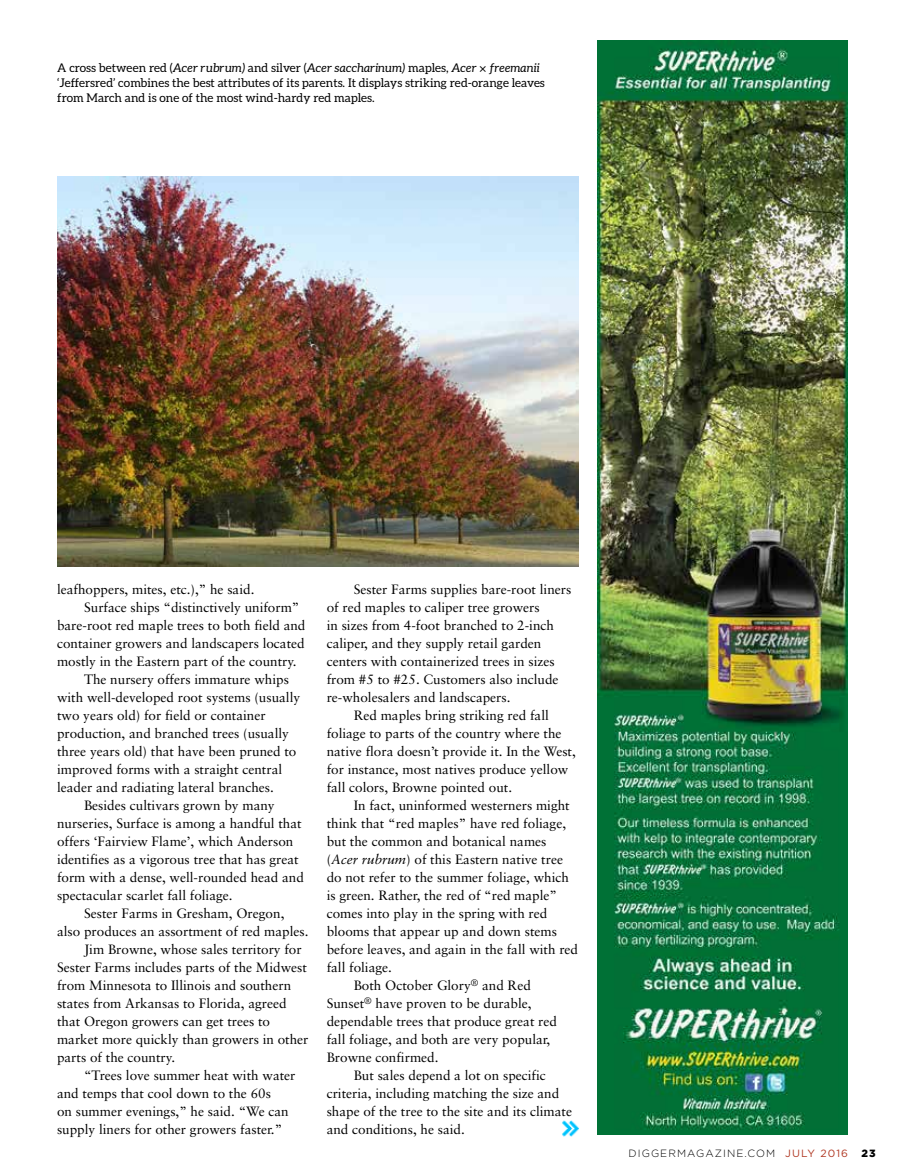
<style>
.page{position:relative;width:905px;height:1175px;background:#fff}
.page>*{position:absolute;margin:0;border:0;box-sizing:border-box;transform-origin:0 0}
.t1{font:13.5px "Sabon";color:#000}
.t2{font:12px/15px "Aleo";color:#000}
.t3{font:300 10.5px "Gotham";letter-spacing:.1em;color:#000}
.t4{font:900 10.5px "Gotham";color:#000}
.s1{font-style:italic}
.s2{font-family:"Sabon";font-size:13.5px}
.s3{font-weight:400;color:#b03823}
</style>
<div class="page">
<img style="left:597px;top:40px;width:250px;height:1094px">
<img style="left:562px;top:1120px;width:17px;height:17px">
<img style="left:57px;top:176px;width:521px;height:391px">
<p class="t2" style="left:57px;top:60px;width:489px">A cross between red (<span class="s1">Acer rubrum)</span> and silver (<span class="s1">Acer saccharinum)</span> maples, <span class="s1">Acer</span> <span class="s2">×</span> <span class="s1">freemanii </span>‘Jeffersred’ combines the best attributes of its parents. It displays striking red-orange leaves from March and is one of the most wind-hardy red maples.</p>
<p class="t1" style="left:57px;top:581px;width:199px">leafhoppers, mites, etc.),” he said.</p>
<p class="t1" style="left:84px;top:599px;width:217px">Surface ships “distinctively uniform”</p>
<p class="t1" style="left:57px;top:617px;width:250px">bare-root red maple trees to both field and</p>
<p class="t1" style="left:57px;top:635px;width:249px">container growers and landscapers located</p>
<p class="t1" style="left:57px;top:653px;width:241px">mostly in the Eastern part of the country.</p>
<p class="t1" style="left:84px;top:671px;width:206px">The nursery offers immature whips</p>
<p class="t1" style="left:57px;top:689px;width:245px">with well-developed root systems (usually</p>
<p class="t1" style="left:57px;top:707px;width:210px">two years old) for field or container</p>
<p class="t1" style="left:57px;top:725px;width:233px">production, and branched trees (usually</p>
<p class="t1" style="left:57px;top:743px;width:241px">three years old) that have been pruned to</p>
<p class="t1" style="left:57px;top:761px;width:227px">improved forms with a straight central</p>
<p class="t1" style="left:57px;top:779px;width:218px">leader and radiating lateral branches.</p>
<p class="t1" style="left:84px;top:797px;width:192px">Besides cultivars grown by many</p>
<p class="t1" style="left:57px;top:815px;width:246px">nurseries, Surface is among a handful that</p>
<p class="t1" style="left:57px;top:833px;width:238px">offers ‘Fairview Flame’, which Anderson</p>
<p class="t1" style="left:57px;top:851px;width:243px">identifies as a vigorous tree that has great</p>
<p class="t1" style="left:57px;top:869px;width:248px">form with a dense, well-rounded head and</p>
<p class="t1" style="left:57px;top:887px;width:177px">spectacular scarlet fall foliage.</p>
<p class="t1" style="left:84px;top:905px;width:202px">Sester Farms in Gresham, Oregon,</p>
<p class="t1" style="left:57px;top:923px;width:253px">also produces an assortment of red maples.</p>
<p class="t1" style="left:84px;top:941px;width:219px">Jim Browne, whose sales territory for</p>
<p class="t1" style="left:57px;top:959px;width:251px">Sester Farms includes parts of the Midwest</p>
<p class="t1" style="left:57px;top:977px;width:236px">from Minnesota to Illinois and southern</p>
<p class="t1" style="left:57px;top:995px;width:231px">states from Arkansas to Florida, agreed</p>
<p class="t1" style="left:57px;top:1013px;width:215px">that Oregon growers can get trees to</p>
<p class="t1" style="left:57px;top:1031px;width:253px">market more quickly than growers in other</p>
<p class="t1" style="left:57px;top:1049px;width:120px">parts of the country.</p>
<p class="t1" style="left:84px;top:1067px;width:213px">“Trees love summer heat with water</p>
<p class="t1" style="left:57px;top:1085px;width:215px">and temps that cool down to the 60s</p>
<p class="t1" style="left:57px;top:1103px;width:233px">on summer evenings,” he said. “We can</p>
<p class="t1" style="left:57px;top:1121px;width:227px">supply liners for other growers faster.”</p>
<p class="t1" style="left:354px;top:581px;width:219px">Sester Farms supplies bare-root liners</p>
<p class="t1" style="left:327px;top:599px;width:215px">of red maples to caliper tree growers</p>
<p class="t1" style="left:327px;top:617px;width:229px">in sizes from 4-foot branched to 2-inch</p>
<p class="t1" style="left:327px;top:635px;width:216px">caliper, and they supply retail garden</p>
<p class="t1" style="left:327px;top:653px;width:230px">centers with containerized trees in sizes</p>
<p class="t1" style="left:327px;top:671px;width:233px">from #5 to #25. Customers also include</p>
<p class="t1" style="left:327px;top:689px;width:185px">re-wholesalers and landscapers.</p>
<p class="t1" style="left:354px;top:707px;width:197px">Red maples bring striking red fall</p>
<p class="t1" style="left:327px;top:725px;width:236px">foliage to parts of the country where the</p>
<p class="t1" style="left:327px;top:743px;width:251px">native flora doesn’t provide it. In the West,</p>
<p class="t1" style="left:327px;top:761px;width:243px">for instance, most natives produce yellow</p>
<p class="t1" style="left:327px;top:779px;width:187px">fall colors, Browne pointed out.</p>
<p class="t1" style="left:354px;top:797px;width:217px">In fact, uninformed westerners might</p>
<p class="t1" style="left:327px;top:815px;width:241px">think that “red maples” have red foliage,</p>
<p class="t1" style="left:327px;top:833px;width:221px">but the common and botanical names</p>
<p class="t1" style="left:327px;top:851px;width:238px">(<span class="s1">Acer rubrum</span>) of this Eastern native tree</p>
<p class="t1" style="left:327px;top:869px;width:244px">do not refer to the summer foliage, which</p>
<p class="t1" style="left:327px;top:887px;width:232px">is green. Rather, the red of “red maple”</p>
<p class="t1" style="left:327px;top:905px;width:222px">comes into play in the spring with red</p>
<p class="t1" style="left:327px;top:923px;width:232px">blooms that appear up and down stems</p>
<p class="t1" style="left:327px;top:941px;width:253px">before leaves, and again in the fall with red</p>
<p class="t1" style="left:327px;top:959px;width:67px">fall foliage.</p>
<p class="t1" style="left:354px;top:977px;width:179px">Both October Glory<sup>®</sup> and Red</p>
<p class="t1" style="left:327px;top:995px;width:206px">Sunset<sup>®</sup> have proven to be durable,</p>
<p class="t1" style="left:327px;top:1013px;width:232px">dependable trees that produce great red</p>
<p class="t1" style="left:327px;top:1031px;width:225px">fall foliage, and both are very popular,</p>
<p class="t1" style="left:327px;top:1049px;width:113px">Browne confirmed.</p>
<p class="t1" style="left:354px;top:1067px;width:194px">But sales depend a lot on specific</p>
<p class="t1" style="left:327px;top:1085px;width:234px">criteria, including matching the size and</p>
<p class="t1" style="left:327px;top:1103px;width:247px">shape of the tree to the site and its climate</p>
<p class="t1" style="left:327px;top:1121px;width:140px">and conditions, he said.</p>
<p class="t3" style="left:628px;top:1146px;width:221px">DIGGERMAGAZINE.COM <span class="s3">JULY 2016</span></p>
<p class="t4" style="left:861px;top:1145px;width:16px">23</p>
</div>
